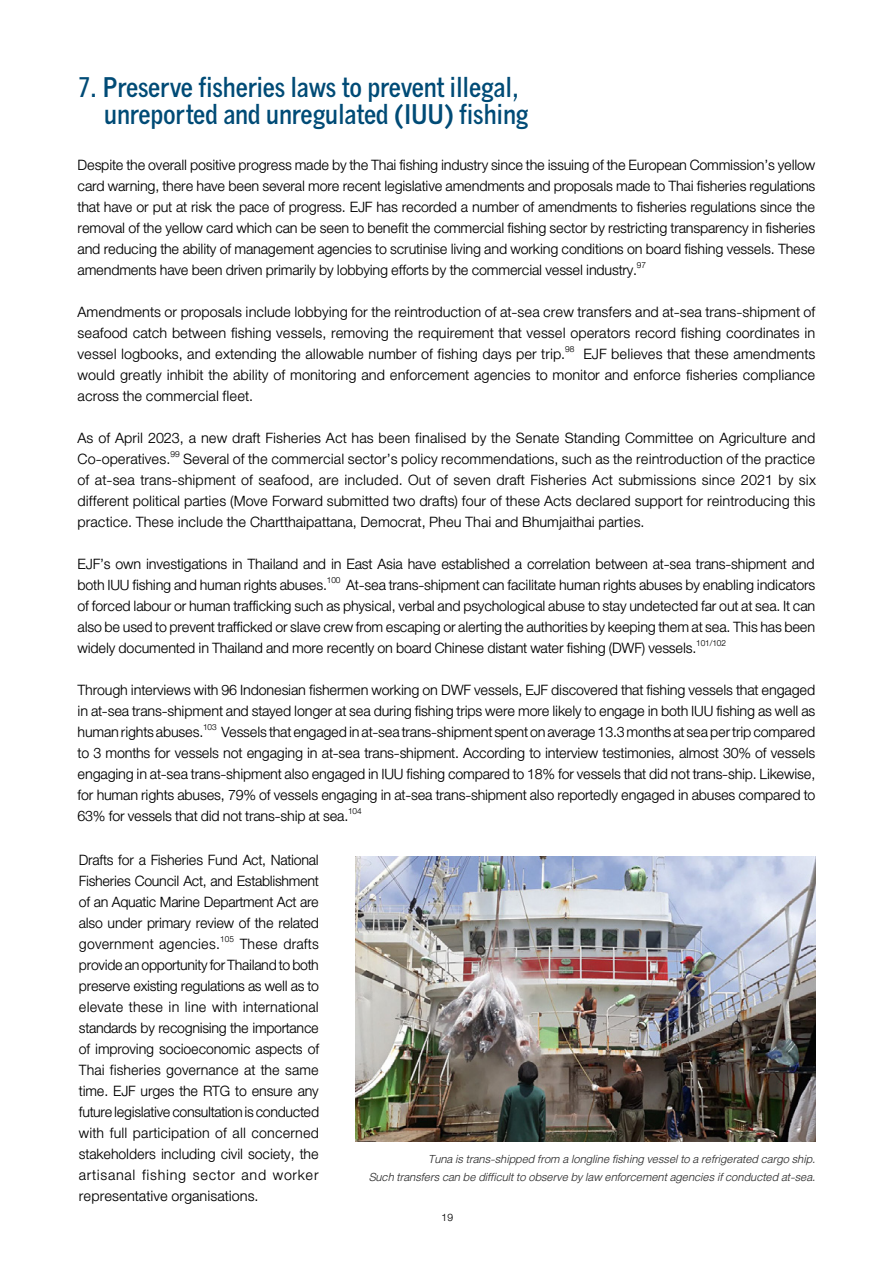
<style>
.page{position:relative;width:893px;height:1263px;background:#fff}
.page>*{position:absolute;margin:0;border:0;box-sizing:border-box;transform-origin:0 0}
.t1{font:700 condensed 27px/27px "News Gothic MT Std";letter-spacing:-.01em;color:#004b76}
.t2{font:21px/21px "DB Helvethaica X Li";letter-spacing:-.005em;color:#000;text-align:justify}
.t3{font:16.5px/18px "DB Helvethaica X 46 Li It";color:#000;text-align:right}
.t4{font:15px "DB Helvethaica X Li";color:#000}
</style>
<div class="page">
<img style="left:355px;top:857px;width:460px;height:285px">
<p class="t1" style="left:104px;top:74px;width:426px;text-indent:-26px">7. Preserve fisheries laws to prevent illegal, unreported and unregulated (IUU) fishing</p>
<p class="t2" style="left:78px;top:154px;width:739px">Despite the overall positive progress made by the Thai fishing industry since the issuing of the European Commission’s yellow card warning, there have been several more recent legislative amendments and proposals made to Thai fisheries regulations that have or put at risk the pace of progress. EJF has recorded a number of amendments to fisheries regulations since the removal of the yellow card which can be seen to benefit the commercial fishing sector by restricting transparency in fisheries and reducing the ability of management agencies to scrutinise living and working conditions on board fishing vessels. These amendments have been driven primarily by lobbying efforts by the commercial vessel industry.<sup>97</sup></p>
<p class="t2" style="left:78px;top:301px;width:739px">Amendments or proposals include lobbying for the reintroduction of at-sea crew transfers and at-sea trans-shipment of seafood catch between fishing vessels, removing the requirement that vessel operators record fishing coordinates in vessel logbooks, and extending the allowable number of fishing days per trip.<sup>98</sup> EJF believes that these amendments would greatly inhibit the ability of monitoring and enforcement agencies to monitor and enforce fisheries compliance across the commercial fleet.</p>
<p class="t2" style="left:78px;top:427px;width:740px">As of April 2023, a new draft Fisheries Act has been finalised by the Senate Standing Committee on Agriculture and Co-operatives.<sup>99</sup> Several of the commercial sector’s policy recommendations, such as the reintroduction of the practice of at-sea trans-shipment of seafood, are included. Out of seven draft Fisheries Act submissions since 2021 by six different political parties (Move Forward submitted two drafts) four of these Acts declared support for reintroducing this practice. These include the Chartthaipattana, Democrat, Pheu Thai and Bhumjaithai parties.</p>
<p class="t2" style="left:78px;top:553px;width:739px">EJF’s own investigations in Thailand and in East Asia have established a correlation between at-sea trans-shipment and both IUU fishing and human rights abuses.<sup>100</sup> At-sea trans-shipment can facilitate human rights abuses by enabling indicators of forced labour or human trafficking such as physical, verbal and psychological abuse to stay undetected far out at sea. It can also be used to prevent trafficked or slave crew from escaping or alerting the authorities by keeping them at sea. This has been widely documented in Thailand and more recently on board Chinese distant water fishing (DWF) vessels.<sup>101/102</sup></p>
<p class="t2" style="left:78px;top:679px;width:739px">Through interviews with 96 Indonesian fishermen working on DWF vessels, EJF discovered that fishing vessels that engaged in at-sea trans-shipment and stayed longer at sea during fishing trips were more likely to engage in both IUU fishing as well as human rights abuses.<sup>103</sup> Vessels that engaged in at-sea trans-shipment spent on average 13.3 months at sea per trip compared to 3 months for vessels not engaging in at-sea trans-shipment. According to interview testimonies, almost 30% of vessels engaging in at-sea trans-shipment also engaged in IUU fishing compared to 18% for vessels that did not trans-ship. Likewise, for human rights abuses, 79% of vessels engaging in at-sea trans-shipment also reportedly engaged in abuses compared to 63% for vessels that did not trans-ship at sea.<sup>104</sup></p>
<p class="t2" style="left:79px;top:849px;width:242px">Drafts for a Fisheries Fund Act, National Fisheries Council Act, and Establishment of an Aquatic Marine Department Act are also under primary review of the related government agencies.<sup>105</sup> These drafts provide an opportunity for Thailand to both preserve existing regulations as well as to elevate these in line with international standards by recognising the importance of improving socioeconomic aspects of Thai fisheries governance at the same time. EJF urges the RTG to ensure any future legislative consultation is conducted with full participation of all concerned stakeholders including civil society, the artisanal fishing sector and worker representative organisations.</p>
<p class="t3" style="left:368px;top:1150px;width:448px">Tuna is trans-shipped from a longline fishing vessel to a refrigerated cargo ship.<br>Such transfers can be difficult to observe by law enforcement agencies if conducted at-sea.</p>
<p class="t4" style="left:442px;top:1210px;width:13px">19</p>
</div>
